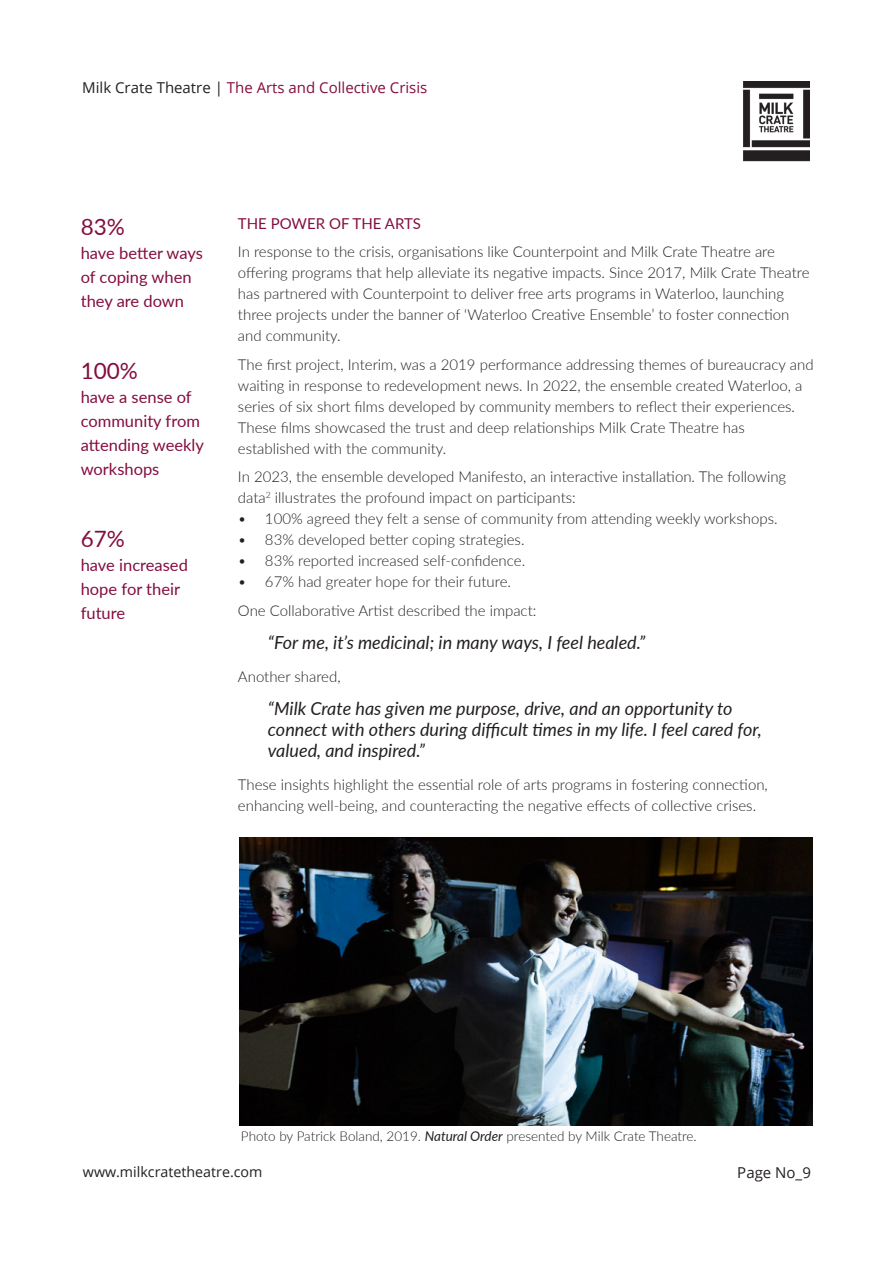
<style>
.page{position:relative;width:893px;height:1263px;background:#fff}
.page>*{position:absolute;margin:0;border:0;box-sizing:border-box;transform-origin:0 0}
._10pt_Size_Align_Left{font:22.5px "Lato";color:#840d3f}
._10pt_Size_Align_Left-2{font:italic 18px/21px "Lato";color:#231f20}
._10pt_Size_Align_Left-3{font:16.5px/24px "Lato";color:#840d3f}
._10pt_Size_Align_Left-4{font:300 15px/21px "Lato";color:#231f20}
.t1{font:15px "Open Sans";color:#840d3f}
._10pt_Size_Align_Left-5{font:15px "Lato";color:#840d3f}
.t2{font:15px "Open Sans";color:#231f20}
.t3{font:14.25px "Open Sans";color:#231f20}
.t4{font:300 13.5px "Lato";color:#231f20}
.s1{color:#231f20}
.s2{font-weight:400;font-style:italic}
</style>
<div class="page">
<img style="left:744px;top:81px;width:66px;height:81px">
<img style="left:239px;top:837px;width:574px;height:288px">
<p class="t1" style="left:82px;top:77px;width:347px"><span class="s1">Milk Crate Theatre |</span> The Arts and Collective Crisis</p>
<p class="_10pt_Size_Align_Left" style="left:81px;top:211px;width:46px">83%</p>
<p class="_10pt_Size_Align_Left-3" style="left:81px;top:240px;width:124px">have better ways of coping when they are down</p>
<p class="_10pt_Size_Align_Left" style="left:81px;top:355px;width:59px">100%</p>
<p class="_10pt_Size_Align_Left-3" style="left:81px;top:384px;width:125px">have a sense of community from attending weekly workshops</p>
<p class="_10pt_Size_Align_Left" style="left:81px;top:523px;width:46px">67%</p>
<p class="_10pt_Size_Align_Left-3" style="left:81px;top:552px;width:109px">have increased hope for their future</p>
<p class="_10pt_Size_Align_Left-5" style="left:238px;top:213px;width:185px">THE POWER OF THE ARTS</p>
<p class="_10pt_Size_Align_Left-4" style="left:238px;top:241px;width:573px">In response to the crisis, organisations like Counterpoint and Milk Crate Theatre are offering programs that help alleviate its negative impacts. Since 2017, Milk Crate Theatre has partnered with Counterpoint to deliver free arts programs in Waterloo, launching three projects under the banner of ‘Waterloo Creative Ensemble’ to foster connection and community.</p>
<p class="_10pt_Size_Align_Left-4" style="left:238px;top:353px;width:577px">The first project, Interim, was a 2019 performance addressing themes of bureaucracy and waiting in response to redevelopment news. In 2022, the ensemble created Waterloo, a series of six short films developed by community members to reflect their experiences.<br>These films showcased the trust and deep relationships Milk Crate Theatre has established with the community.</p>
<p class="_10pt_Size_Align_Left-4" style="left:238px;top:466px;width:550px">In 2023, the ensemble developed Manifesto, an interactive installation. The following data<sup>2</sup> illustrates the profound impact on participants:</p>
<p class="_10pt_Size_Align_Left-4" style="left:238px;top:508px;width:541px">• 100% agreed they felt a sense of community from attending weekly workshops.</p>
<p class="_10pt_Size_Align_Left-4" style="left:238px;top:529px;width:288px">• 83% developed better coping strategies.</p>
<p class="_10pt_Size_Align_Left-4" style="left:238px;top:550px;width:289px">• 83% reported increased self-confidence.</p>
<p class="_10pt_Size_Align_Left-4" style="left:238px;top:571px;width:275px">• 67% had greater hope for their future.</p>
<p class="_10pt_Size_Align_Left-4" style="left:238px;top:599px;width:300px">One Collaborative Artist described the impact:</p>
<p class="_10pt_Size_Align_Left-2" style="left:268px;top:631px;width:379px">“For me, it’s medicinal; in many ways, I feel healed.”</p>
<p class="_10pt_Size_Align_Left-4" style="left:238px;top:665px;width:104px">Another shared,</p>
<p class="_10pt_Size_Align_Left-2" style="left:268px;top:697px;width:495px">“Milk Crate has given me purpose, drive, and an opportunity to connect with others during difficult times in my life. I feel cared for, valued, and inspired.”</p>
<p class="_10pt_Size_Align_Left-4" style="left:238px;top:773px;width:531px">These insights highlight the essential role of arts programs in fostering connection, enhancing well-being, and counteracting the negative effects of collective crises.</p>
<p class="t4" style="left:241px;top:1126px;width:457px">Photo by Patrick Boland, 2019. <span class="s2">Natural Order</span> presented by Milk Crate Theatre.</p>
<p class="t3" style="left:83px;top:1162px;width:181px">www.milkcratetheatre.com</p>
<p class="t2" style="left:737px;top:1162px;width:75px">Page No_9</p>
</div>
